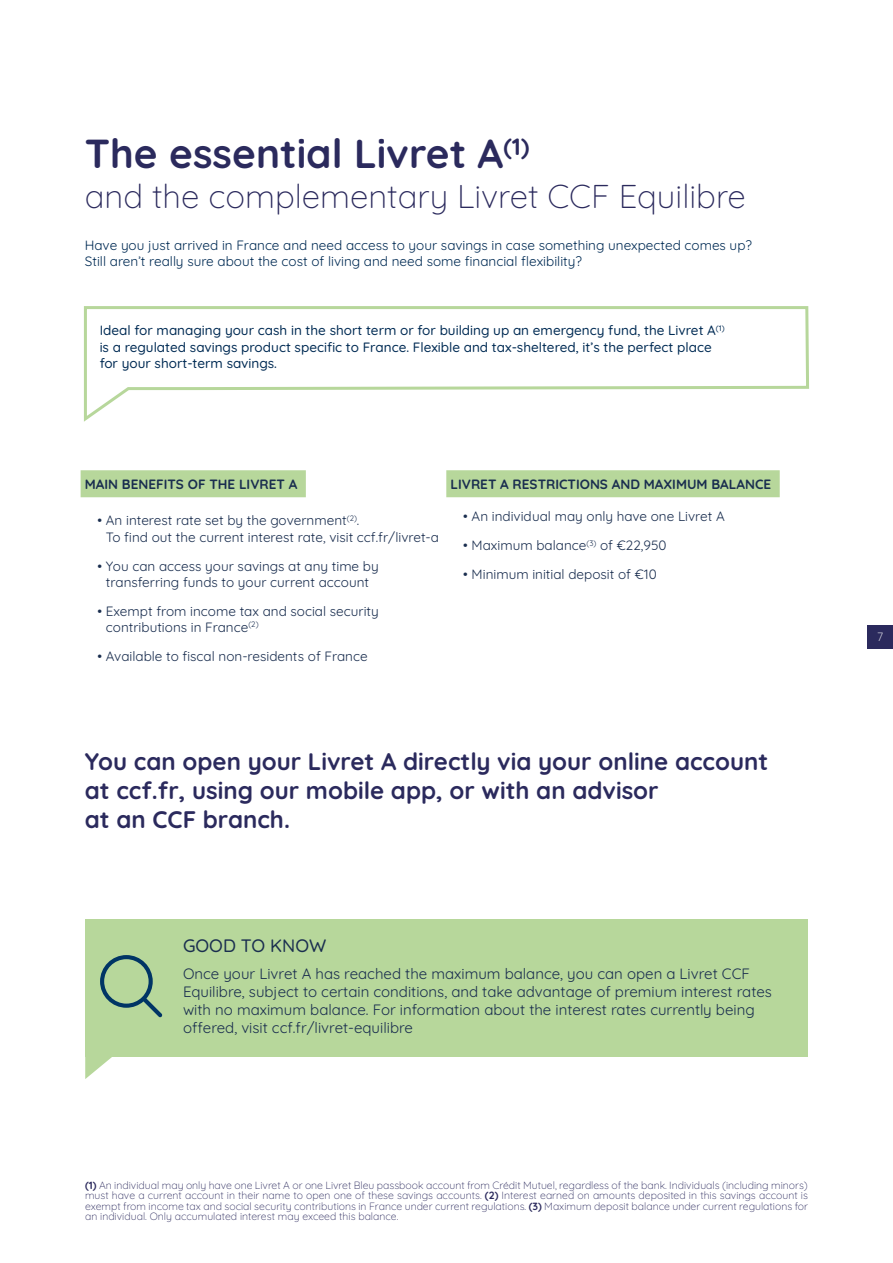
<style>
.page{position:relative;width:893px;height:1263px;background:#fff}
.page>*{position:absolute;margin:0;border:0;box-sizing:border-box;transform-origin:0 0}
.t1{font:700 40.5px "Quicksand";color:#2b2a5d}
.t2{font:300 33px "Quicksand";color:#2b2a5d}
.t3{font:700 24px/28.8px "Quicksand";color:#2b2a5d}
.t4{font:500 18px "Quicksand";color:#1a2e4f}
.t5{font:15px/18px "Quicksand";color:#1a2e4f}
.t6{font:13.5px/16.2px "Quicksand";color:#1a2e4f}
.t7{font:500 13.5px/16.2px "Quicksand";color:#002b54}
.t8{font:13.5px/16.2px "Quicksand";color:#002b54}
.t9{font:700 13.5px "Quicksand";color:#1a2e4f}
.t10{font:300 12px "Quicksand";color:#fff}
.t11{font:300 10.5px/10.5px "Quicksand";color:#2b2a5d;text-align:justify}
.s1{font-weight:700}
</style>
<div class="page">
<div style="left:867px;top:625px;width:26px;height:23px;background:#2b2a5d"></div>
<div style="left:81px;top:470px;width:225px;height:27px;background:#b7d79b"></div>
<div style="left:446px;top:470px;width:334px;height:27px;background:#b7d79b"></div>
<svg style="left:84px;top:306px;width:725px;height:116px"></svg>
<div style="left:85px;top:919px;width:722px;height:137px;background:#b7d79b"></div>
<svg style="left:85px;top:1056px;width:44px;height:23px"></svg>
<svg style="left:100px;top:955px;width:62px;height:62px"></svg>
<h1 class="t1" style="left:85px;top:122px;width:446px">The essential Livret A<sup>(1)</sup></h1>
<h2 class="t2" style="left:85px;top:170px;width:662px">and the complementary Livret CCF Equilibre</h2>
<p class="t8" style="left:85px;top:235px;width:669px">Have you just arrived in France and need access to your savings in case something unexpected comes up?<br>Still aren’t really sure about the cost of living and need some financial flexibility?</p>
<p class="t7" style="left:100px;top:321px;width:626px">Ideal for managing your cash in the short term or for building up an emergency fund, the Livret A<sup>(1) </sup>is a regulated savings product specific to France. Flexible and tax-sheltered, it’s the perfect place for your short-term savings.</p>
<p class="t9" style="left:85px;top:473px;width:214px">MAIN BENEFITS OF THE LIVRET A</p>
<p class="t6" style="left:106px;top:511px;width:335px;text-indent:-8px">• An interest rate set by the government<sup>(2)</sup>.<br>To find out the current interest rate, visit ccf.fr/livret-a</p>
<p class="t6" style="left:98px;top:556px;width:283px;text-align:center">• You can access your savings at any time by transferring funds to your current account</p>
<p class="t6" style="left:106px;top:601px;width:274px;text-indent:-8px">• Exempt from income tax and social security contributions in France<sup>(2)</sup></p>
<p class="t6" style="left:98px;top:647px;width:272px">• Available to fiscal non-residents of France</p>
<p class="t9" style="left:451px;top:473px;width:322px">LIVRET A RESTRICTIONS AND MAXIMUM BALANCE</p>
<p class="t6" style="left:463px;top:507px;width:263px">• An individual may only have one Livret A</p>
<p class="t6" style="left:463px;top:536px;width:205px">• Maximum balance<sup>(3)</sup> of €22,950</p>
<p class="t6" style="left:463px;top:565px;width:195px">• Minimum initial deposit of €10</p>
<h3 class="t3" style="left:85px;top:745px;width:685px">You can open your Livret A directly via your online account at ccf.fr, using our mobile app, or with an advisor<br>at an CCF branch.</h3>
<h3 class="t4" style="left:183px;top:932px;width:145px">GOOD TO KNOW</h3>
<p class="t5" style="left:183px;top:963px;width:590px">Once your Livret A has reached the maximum balance, you can open a Livret CCF Equilibre, subject to certain conditions, and take advantage of premium interest rates with no maximum balance. For information about the interest rates currently being offered, visit ccf.fr/livret-equilibre</p>
<p class="t11" style="left:85px;top:1179px;width:724px"><span class="s1">(1)</span> An individual may only have one Livret A or one Livret Bleu passbook account from Crédit Mutuel, regardless of the bank. Individuals (including minors) must have a current account in their name to open one of these savings accounts. <span class="s1">(2)</span> Interest earned on amounts deposited in this savings account is exempt from income tax and social security contributions in France under current regulations. <span class="s1">(3)</span> Maximum deposit balance under current regulations for an individual. Only accumulated interest may exceed this balance.</p>
<p class="t10" style="left:877px;top:627px;width:8px">7</p>
</div>
